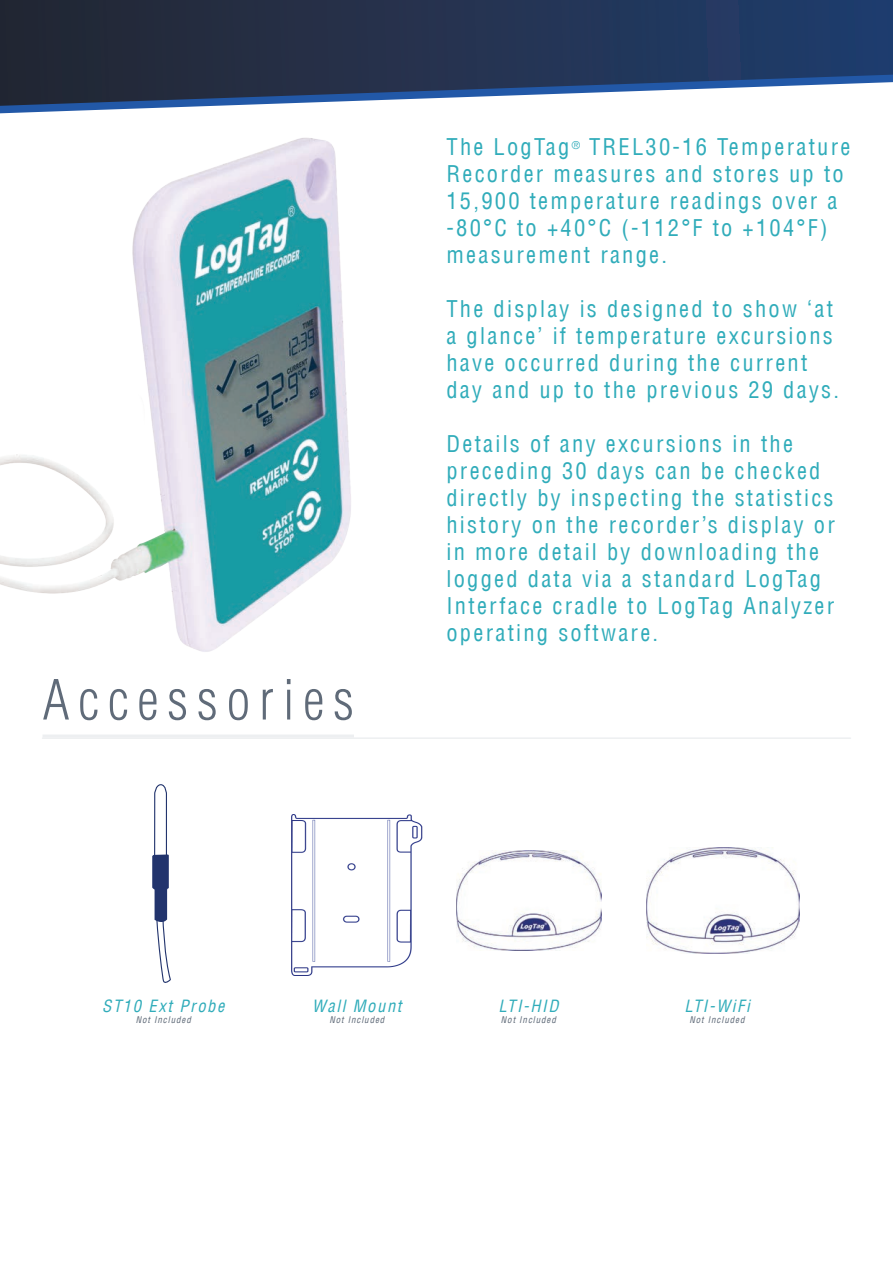
<style>
.page{position:relative;width:893px;height:1263px;background:#fff}
.page>*{position:absolute;margin:0;border:0;box-sizing:border-box;transform-origin:0 0}
.t1{font:300 condensed 54px "Helvetica LT";letter-spacing:.16em;color:#606b79}
.t2{font:condensed 22.5px/27px "Helvetica LT";letter-spacing:.1em;color:#30acba}
.t3{font:italic condensed 16.5px "Helvetica LT";letter-spacing:.1em;color:#30acba}
.t4{font:italic condensed 9px "Helvetica LT";letter-spacing:.1em;color:#606b79}
</style>
<div class="page">
<svg style="left:0;top:0;width:893px;height:101px"></svg>
<hr style="left:43px;top:737px;width:807px;height:2px;background:#edeff1">
<hr style="left:43px;top:734px;width:311px;height:3px;background:#edeff1">
<img style="left:291px;top:814px;width:132px;height:162px">
<img style="left:647px;top:848px;width:152px;height:106px">
<img style="left:457px;top:850px;width:144px;height:101px">
<img style="left:0;top:86px;width:379px;height:566px">
<svg style="left:152px;top:784px;width:19px;height:199px"></svg>
<h1 class="t1" style="left:43px;top:666px;width:313px">Accessories</h1>
<p class="t2" style="left:446px;top:133px;width:405px">The LogTag <sup>®</sup> TREL30-16 Temperature<br>Recorder measures and stores up to<br>15,900 temperature readings over a -80°C to +40°C (-112°F to +104°F) measurement range.</p>
<p class="t2" style="left:446px;top:295px;width:394px">The display is designed to show ‘at a glance’ if temperature excursions have occurred during the current day and up to the previous 29 days.</p>
<p class="t2" style="left:446px;top:430px;width:390px">Details of any excursions in the preceding 30 days can be checked directly by inspecting the statistics history on the recorder’s display or in more detail by downloading the logged data via a standard LogTag<br>Interface cradle to LogTag Analyzer operating software.</p>
<p class="t3" style="left:102px;top:996px;width:124px">ST10 Ext Probe</p>
<p class="t4" style="left:136px;top:1014px;width:57px">Not Included</p>
<p class="t3" style="left:312px;top:996px;width:91px">Wall Mount</p>
<p class="t4" style="left:329px;top:1014px;width:57px">Not Included</p>
<p class="t3" style="left:498px;top:996px;width:62px">LTI-HID</p>
<p class="t4" style="left:501px;top:1014px;width:57px">Not Included</p>
<p class="t3" style="left:684px;top:996px;width:67px">LTI-WiFi</p>
<p class="t4" style="left:689px;top:1014px;width:57px">Not Included</p>
</div>
